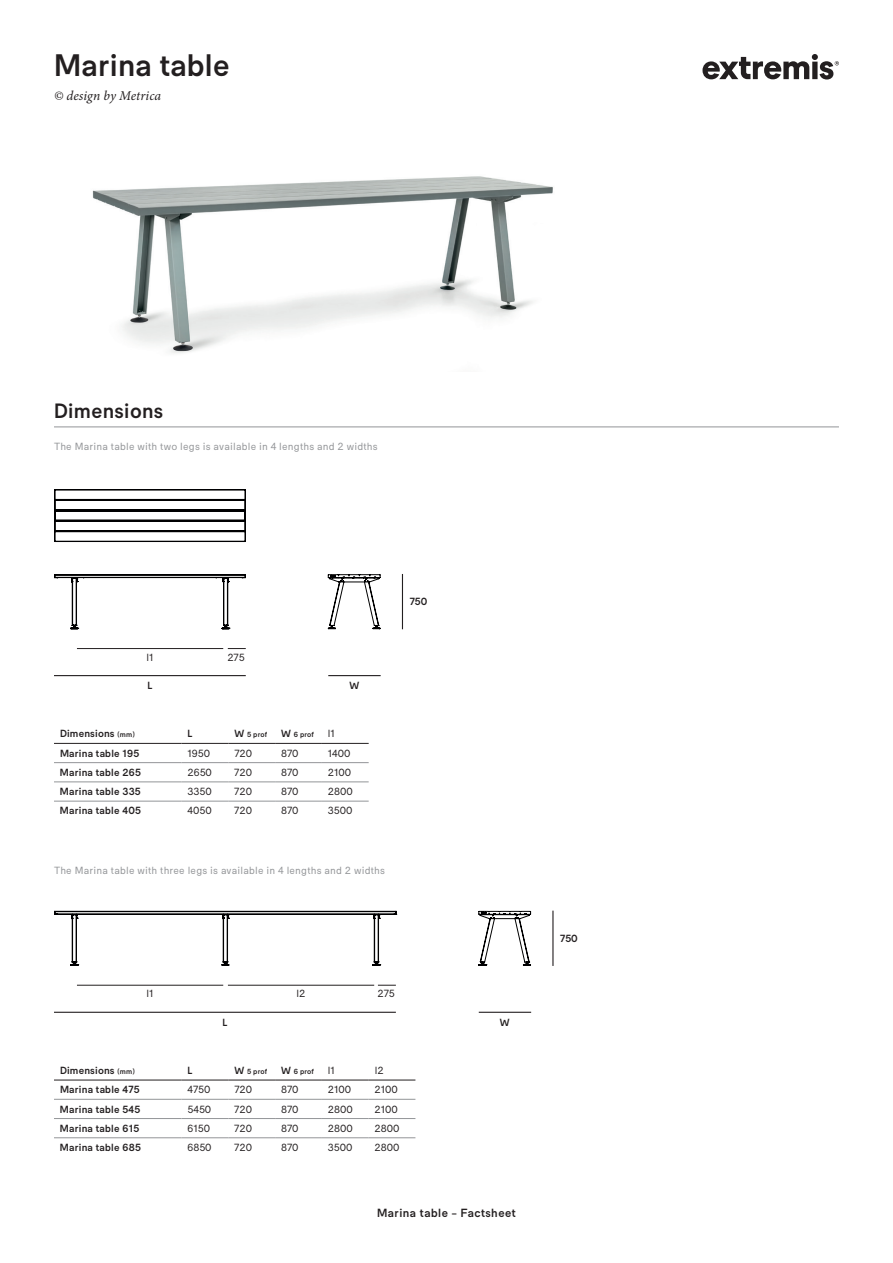
<style>
.page{position:relative;width:893px;height:1263px;background:#fff}
.page>*{position:absolute;margin:0;border:0;box-sizing:border-box;transform-origin:0 0}
.t1{font:500 31.5px "Extremis Compakt";letter-spacing:.01em;color:#231f20}
.t2{font:500 21px "Extremis Compakt";letter-spacing:.02em;color:#231f20}
.t3{font:italic 13.5px "Minion Pro";color:#231f20}
.t4{font:500 12px "Extremis Compakt";letter-spacing:.04em;color:#231f20}
.t5{font:500 10.5px "Extremis Compakt";letter-spacing:.02em;color:#231f20}
.t6{font:10.5px "Extremis Compakt";color:#231f20}
.t7{font:10.5px "Extremis Compakt";letter-spacing:.02em;color:#939598}
.t8{font:500 7.5px "Extremis Compakt";letter-spacing:.02em;color:#231f20}
.s1{font-size:7.5px}
.s2{font-size:10.5px}
</style>
<div class="page">
<svg style="left:702px;top:54px;width:137px;height:26px"></svg>
<hr style="left:54px;top:427px;width:785px;height:1px;background:#939598">
<img style="left:92px;top:176px;width:461px;height:177px">
<hr style="left:402px;top:574px;width:1px;height:55px;background:#231f20">
<svg style="left:228px;top:648px;width:18px;height:1px"></svg>
<hr style="left:54px;top:743px;width:128px;height:1px;background:#231f20">
<hr style="left:182px;top:743px;width:46px;height:1px;background:#231f20">
<hr style="left:228px;top:743px;width:47px;height:1px;background:#231f20">
<hr style="left:275px;top:743px;width:47px;height:1px;background:#231f20">
<hr style="left:322px;top:743px;width:47px;height:1px;background:#231f20">
<hr style="left:54px;top:762px;width:128px;height:1px;background:#939598">
<hr style="left:182px;top:762px;width:46px;height:1px;background:#939598">
<hr style="left:228px;top:762px;width:47px;height:1px;background:#939598">
<hr style="left:275px;top:762px;width:47px;height:1px;background:#939598">
<hr style="left:322px;top:762px;width:47px;height:1px;background:#939598">
<hr style="left:54px;top:782px;width:128px;height:1px;background:#939598">
<hr style="left:182px;top:782px;width:46px;height:1px;background:#939598">
<hr style="left:228px;top:782px;width:47px;height:1px;background:#939598">
<hr style="left:275px;top:782px;width:47px;height:1px;background:#939598">
<hr style="left:322px;top:782px;width:47px;height:1px;background:#939598">
<hr style="left:54px;top:801px;width:128px;height:1px;background:#939598">
<hr style="left:182px;top:801px;width:46px;height:1px;background:#939598">
<hr style="left:228px;top:801px;width:47px;height:1px;background:#939598">
<hr style="left:275px;top:801px;width:47px;height:1px;background:#939598">
<hr style="left:322px;top:801px;width:47px;height:1px;background:#939598">
<svg style="left:328px;top:575px;width:52px;height:54px"></svg>
<svg style="left:54px;top:575px;width:192px;height:54px"></svg>
<hr style="left:54px;top:675px;width:192px;height:1px;background:#231f20">
<hr style="left:328px;top:675px;width:53px;height:1px;background:#231f20">
<hr style="left:77px;top:648px;width:146px;height:1px;background:#231f20">
<svg style="left:54px;top:489px;width:192px;height:53px"></svg>
<hr style="left:552px;top:911px;width:1px;height:55px;background:#231f20">
<svg style="left:378px;top:985px;width:18px;height:1px"></svg>
<hr style="left:54px;top:1080px;width:128px;height:1px;background:#231f20">
<hr style="left:182px;top:1080px;width:46px;height:1px;background:#231f20">
<hr style="left:228px;top:1080px;width:47px;height:1px;background:#231f20">
<hr style="left:275px;top:1080px;width:47px;height:1px;background:#231f20">
<hr style="left:322px;top:1080px;width:47px;height:1px;background:#231f20">
<hr style="left:369px;top:1080px;width:46px;height:1px;background:#231f20">
<hr style="left:54px;top:1099px;width:128px;height:1px;background:#939598">
<hr style="left:182px;top:1099px;width:46px;height:1px;background:#939598">
<hr style="left:228px;top:1099px;width:47px;height:1px;background:#939598">
<hr style="left:275px;top:1099px;width:47px;height:1px;background:#939598">
<hr style="left:322px;top:1099px;width:47px;height:1px;background:#939598">
<hr style="left:369px;top:1099px;width:46px;height:1px;background:#939598">
<hr style="left:54px;top:1118px;width:128px;height:1px;background:#939598">
<hr style="left:182px;top:1118px;width:46px;height:1px;background:#939598">
<hr style="left:228px;top:1118px;width:47px;height:1px;background:#939598">
<hr style="left:275px;top:1118px;width:47px;height:1px;background:#939598">
<hr style="left:322px;top:1118px;width:47px;height:1px;background:#939598">
<hr style="left:369px;top:1118px;width:46px;height:1px;background:#939598">
<hr style="left:54px;top:1137px;width:128px;height:1px;background:#939598">
<hr style="left:182px;top:1137px;width:46px;height:1px;background:#939598">
<hr style="left:228px;top:1137px;width:47px;height:1px;background:#939598">
<hr style="left:275px;top:1137px;width:47px;height:1px;background:#939598">
<hr style="left:322px;top:1137px;width:47px;height:1px;background:#939598">
<hr style="left:369px;top:1137px;width:46px;height:1px;background:#939598">
<hr style="left:54px;top:1012px;width:342px;height:1px;background:#231f20">
<hr style="left:479px;top:1012px;width:52px;height:1px;background:#231f20">
<hr style="left:77px;top:985px;width:146px;height:1px;background:#231f20">
<hr style="left:228px;top:985px;width:146px;height:1px;background:#231f20">
<svg style="left:479px;top:911px;width:52px;height:54px"></svg>
<svg style="left:54px;top:911px;width:342px;height:54px"></svg>
<h1 class="t1" style="left:54px;top:46px;width:177px">Marina table</h1>
<p class="t3" style="left:54px;top:86px;width:109px">© design by Metrica</p>
<h2 class="t2" style="left:54px;top:398px;width:111px">Dimensions</h2>
<p class="t7" style="left:54px;top:440px;width:325px">The Marina table with two legs is available in 4 lengths and 2 widths</p>
<p class="t6" style="left:147px;top:651px;width:9px">l1</p>
<p class="t6" style="left:227px;top:651px;width:19px">275</p>
<p class="t5" style="left:147px;top:679px;width:6px">L</p>
<p class="t5" style="left:350px;top:679px;width:11px">W</p>
<p class="t5" style="left:60px;top:727px;width:76px">Dimensions <span class="s1">(mm)</span></p>
<p class="t5" style="left:188px;top:727px;width:6px">L</p>
<p class="t8" style="left:234px;top:730px;width:34px"><span class="s2">W</span> 5 prof</p>
<p class="t8" style="left:281px;top:730px;width:34px"><span class="s2">W</span> 6 prof</p>
<p class="t6" style="left:328px;top:728px;width:9px">l1</p>
<p class="t5" style="left:60px;top:747px;width:81px">Marina table 195</p>
<p class="t6" style="left:188px;top:747px;width:24px">1950</p>
<p class="t6" style="left:234px;top:747px;width:19px">720</p>
<p class="t6" style="left:281px;top:747px;width:19px">870</p>
<p class="t6" style="left:328px;top:747px;width:24px">1400</p>
<p class="t5" style="left:60px;top:766px;width:82px">Marina table 265</p>
<p class="t6" style="left:188px;top:766px;width:26px">2650</p>
<p class="t6" style="left:234px;top:766px;width:19px">720</p>
<p class="t6" style="left:281px;top:766px;width:19px">870</p>
<p class="t6" style="left:328px;top:766px;width:25px">2100</p>
<p class="t5" style="left:60px;top:785px;width:82px">Marina table 335</p>
<p class="t6" style="left:188px;top:785px;width:26px">3350</p>
<p class="t6" style="left:234px;top:785px;width:19px">720</p>
<p class="t6" style="left:281px;top:785px;width:19px">870</p>
<p class="t6" style="left:328px;top:785px;width:27px">2800</p>
<p class="t5" style="left:60px;top:804px;width:83px">Marina table 405</p>
<p class="t6" style="left:187px;top:805px;width:26px">4050</p>
<p class="t6" style="left:234px;top:805px;width:19px">720</p>
<p class="t6" style="left:281px;top:805px;width:19px">870</p>
<p class="t6" style="left:328px;top:805px;width:26px">3500</p>
<p class="t7" style="left:54px;top:864px;width:333px">The Marina table with three legs is available in 4 lengths and 2 widths</p>
<p class="t5" style="left:410px;top:595px;width:19px">750</p>
<p class="t6" style="left:146px;top:987px;width:9px">l1</p>
<p class="t6" style="left:296px;top:987px;width:10px">l2</p>
<p class="t6" style="left:377px;top:987px;width:19px">275</p>
<p class="t5" style="left:222px;top:1016px;width:6px">L</p>
<p class="t5" style="left:500px;top:1016px;width:11px">W</p>
<p class="t5" style="left:60px;top:1064px;width:76px">Dimensions <span class="s1">(mm)</span></p>
<p class="t5" style="left:188px;top:1064px;width:6px">L</p>
<p class="t8" style="left:234px;top:1067px;width:34px"><span class="s2">W</span> 5 prof</p>
<p class="t8" style="left:281px;top:1067px;width:34px"><span class="s2">W</span> 6 prof</p>
<p class="t6" style="left:328px;top:1064px;width:9px">l1</p>
<p class="t6" style="left:375px;top:1064px;width:10px">l2</p>
<p class="t5" style="left:60px;top:1083px;width:81px">Marina table 475</p>
<p class="t6" style="left:188px;top:1083px;width:25px">4750</p>
<p class="t6" style="left:234px;top:1083px;width:19px">720</p>
<p class="t6" style="left:281px;top:1083px;width:19px">870</p>
<p class="t6" style="left:328px;top:1083px;width:25px">2100</p>
<p class="t6" style="left:375px;top:1083px;width:25px">2100</p>
<p class="t5" style="left:60px;top:1102px;width:82px">Marina table 545</p>
<p class="t6" style="left:188px;top:1103px;width:25px">5450</p>
<p class="t6" style="left:234px;top:1103px;width:19px">720</p>
<p class="t6" style="left:281px;top:1103px;width:19px">870</p>
<p class="t6" style="left:328px;top:1103px;width:27px">2800</p>
<p class="t6" style="left:375px;top:1103px;width:25px">2100</p>
<p class="t5" style="left:60px;top:1122px;width:81px">Marina table 615</p>
<p class="t6" style="left:188px;top:1122px;width:24px">6150</p>
<p class="t6" style="left:234px;top:1122px;width:19px">720</p>
<p class="t6" style="left:281px;top:1122px;width:19px">870</p>
<p class="t6" style="left:328px;top:1122px;width:27px">2800</p>
<p class="t6" style="left:375px;top:1122px;width:27px">2800</p>
<p class="t5" style="left:60px;top:1141px;width:82px">Marina table 685</p>
<p class="t6" style="left:187px;top:1141px;width:26px">6850</p>
<p class="t6" style="left:234px;top:1141px;width:19px">720</p>
<p class="t6" style="left:281px;top:1141px;width:19px">870</p>
<p class="t6" style="left:328px;top:1141px;width:26px">3500</p>
<p class="t6" style="left:375px;top:1141px;width:27px">2800</p>
<p class="t4" style="left:377px;top:1206px;width:140px">Marina table – Factsheet</p>
<p class="t5" style="left:560px;top:932px;width:19px">750</p>
</div>
